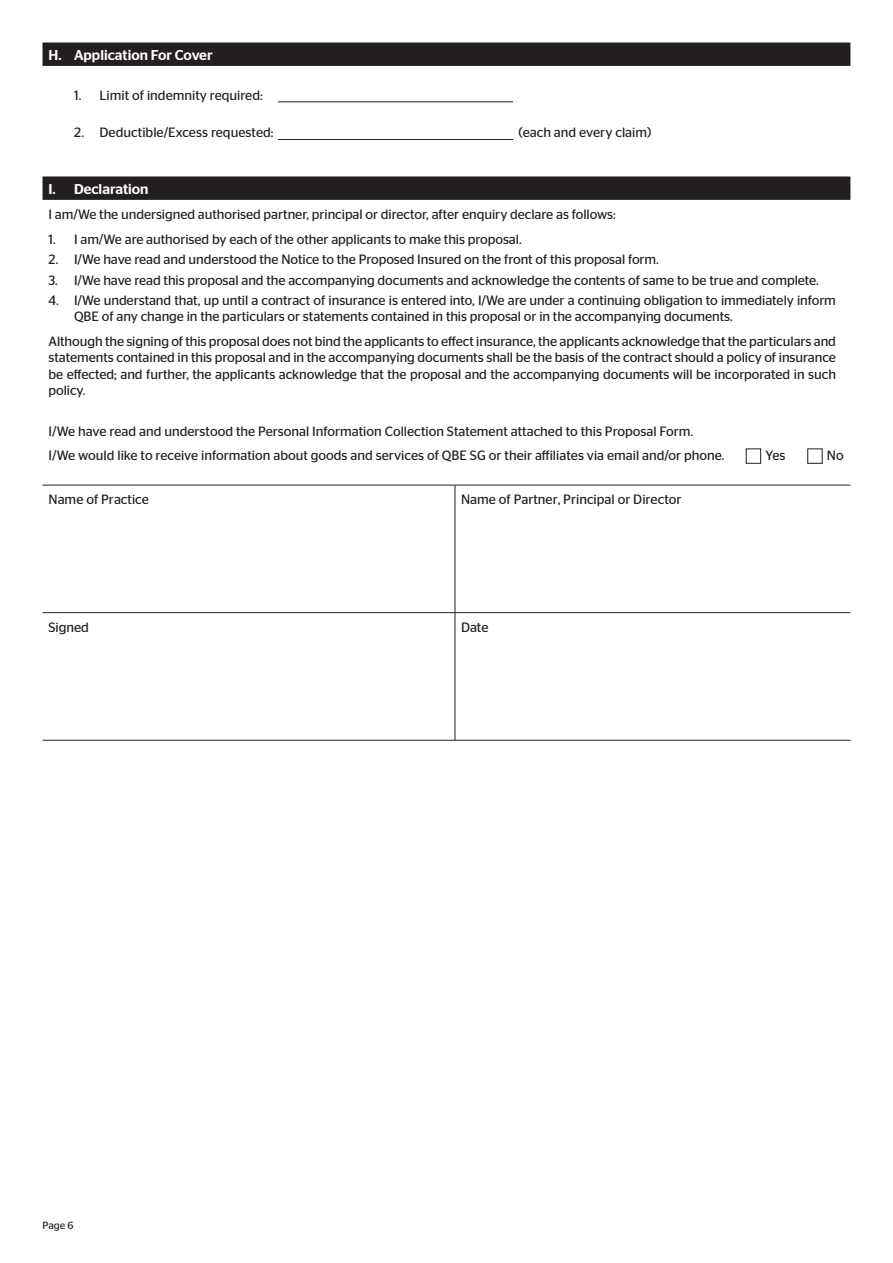
<style>
.page{position:relative;width:893px;height:1263px;background:#fff}
.page>*{position:absolute;margin:0;border:0;box-sizing:border-box;transform-origin:0 0}
.t1{font:500 14.25px "Stag Sans";color:#fff}
.t2{font:13.5px/16.2px "Stag Sans";letter-spacing:-.005em;color:#231f20}
.t3{font:10.5px "Stag Sans";color:#231f20}
</style>
<div class="page">
<div style="left:43px;top:43px;width:807px;height:23px;background:#231f20"></div>
<hr style="left:278px;top:102px;width:235px;height:1px;background:#231f20">
<hr style="left:278px;top:139px;width:235px;height:1px;background:#231f20">
<svg style="left:43px;top:176px;width:807px;height:24px;background:#282425"></svg>
<svg style="left:43px;top:485px;width:25px;height:1px"></svg>
<hr style="left:68px;top:485px;width:387px;height:1px;background:#231f20">
<svg style="left:43px;top:612px;width:25px;height:1px"></svg>
<hr style="left:68px;top:612px;width:387px;height:1px;background:#231f20">
<svg style="left:43px;top:740px;width:25px;height:1px"></svg>
<hr style="left:68px;top:740px;width:387px;height:1px;background:#231f20">
<hr style="left:455px;top:485px;width:395px;height:1px;background:#231f20">
<hr style="left:455px;top:485px;width:1px;height:127px;background:#231f20">
<hr style="left:455px;top:612px;width:395px;height:1px;background:#231f20">
<hr style="left:455px;top:613px;width:1px;height:127px;background:#231f20">
<hr style="left:455px;top:740px;width:395px;height:1px;background:#231f20">
<div style="left:746px;top:449px;width:15px;height:14px;border:1px solid #231f20"></div>
<p class="t1" style="left:49px;top:47px;width:166px">H. Application For Cover</p>
<p class="t2" style="left:74px;top:87px;width:190px">1. Limit of indemnity required:</p>
<p class="t2" style="left:74px;top:124px;width:201px">2. Deductible/Excess requested:</p>
<p class="t2" style="left:518px;top:124px;width:134px">(each and every claim)</p>
<p class="t1" style="left:49px;top:181px;width:101px">I. Declaration</p>
<p class="t2" style="left:49px;top:206px;width:569px">I am/We the undersigned authorised partner, principal or director, after enquiry declare as follows:</p>
<p class="t2" style="left:49px;top:231px;width:475px">1. I am/We are authorised by each of the other applicants to make this proposal.</p>
<p class="t2" style="left:49px;top:251px;width:612px">2. I/We have read and understood the Notice to the Proposed Insured on the front of this proposal form.</p>
<p class="t2" style="left:49px;top:272px;width:772px">3. I/We have read this proposal and the accompanying documents and acknowledge the contents of same to be true and complete.</p>
<p class="t2" style="left:74px;top:292px;width:763px;text-indent:-26px">4. I/We understand that, up until a contract of insurance is entered into, I/We are under a continuing obligation to immediately inform<br>QBE of any change in the particulars or statements contained in this proposal or in the accompanying documents.</p>
<p class="t2" style="left:49px;top:333px;width:789px;text-align:justify">Although the signing of this proposal does not bind the applicants to effect insurance, the applicants acknowledge that the particulars and statements contained in this proposal and in the accompanying documents shall be the basis of the contract should a policy of insurance be effected; and further, the applicants acknowledge that the proposal and the accompanying documents will be incorporated in such policy.</p>
<p class="t2" style="left:49px;top:418px;width:677px;line-height:24.8px">I/We have read and understood the Personal Information Collection Statement attached to this Proposal Form.<br>I/We would like to receive information about goods and services of QBE SG or their affiliates via email and/or phone.</p>
<p class="t2" style="left:766px;top:447px;width:21px">Yes</p>
<p class="t2" style="left:827px;top:447px;width:18px">No</p>
<p class="t2" style="left:49px;top:491px;width:102px">Name of Practice</p>
<p class="t2" style="left:461px;top:491px;width:222px">Name of Partner, Principal or Director</p>
<p class="t2" style="left:49px;top:619px;width:42px">Signed</p>
<p class="t2" style="left:461px;top:619px;width:29px">Date</p>
<p class="t3" style="left:43px;top:1219px;width:33px">Page 6</p>
</div>
